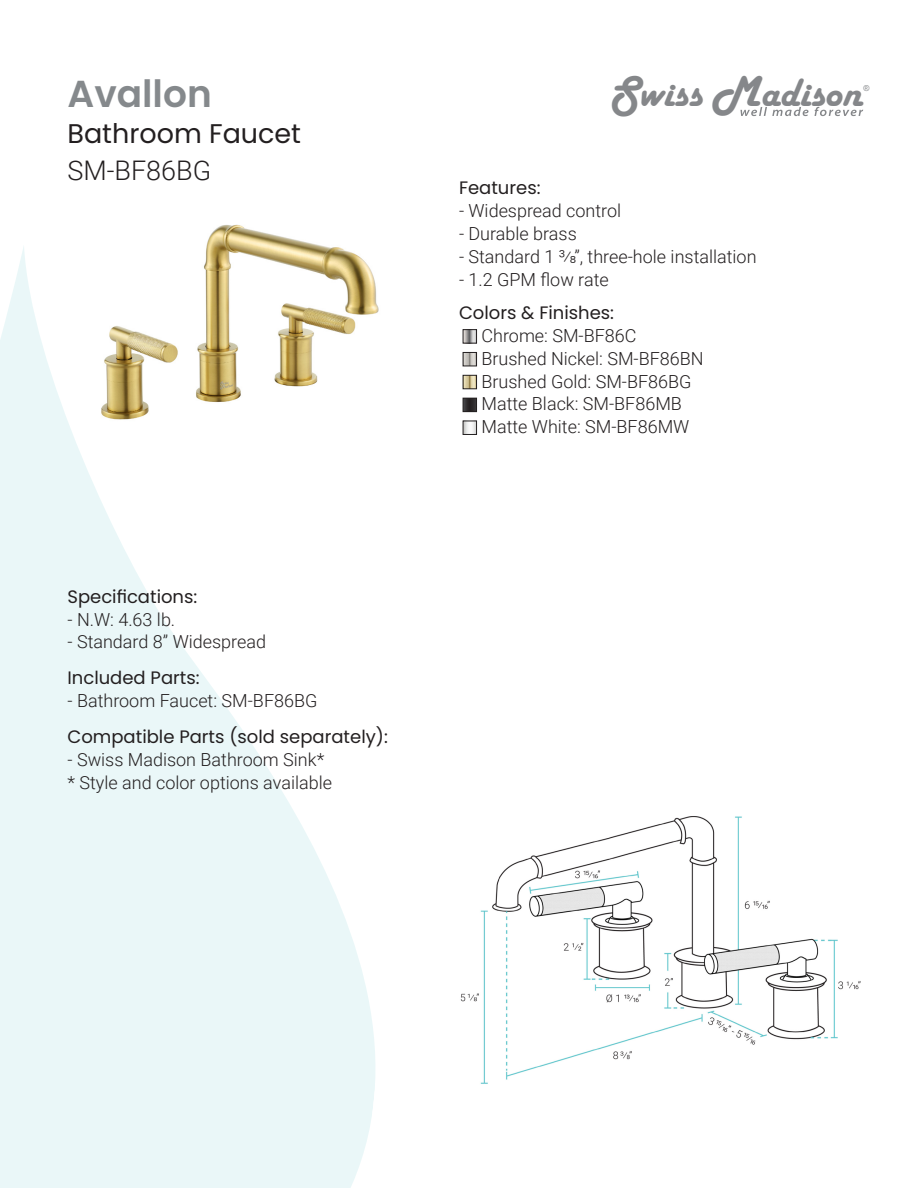
<style>
.page{position:relative;width:918px;height:1188px;background:#fff}
.page>*{position:absolute;margin:0;border:0;box-sizing:border-box;transform-origin:0 0}
.t1{font:41.1px "Harlow Solid";color:#85878a}
.t2{font:600 37.5px "Poppins";color:#85898c}
.t3{font:27px "Poppins";color:#231f20}
.t4{font:300 27px "Roboto";color:#231f20}
.t5{font:300 18px "Roboto";color:#231f20}
.t6{font:18px "Poppins";color:#231f20}
.t7{font:8.1px "Arial";color:#85878a}
.s1{font-size:45px}
</style>
<div class="page">
<img style="left:207px;top:224px;width:106px;height:20px">
<svg style="left:0;top:244px;width:379px;height:944px;fill:#eaf7f8"></svg>
<svg style="left:740px;top:107px;width:123px;height:9px"></svg>
<img style="left:460px;top:816px;width:401px;height:268px">
<img style="left:465px;top:331px;width:10px;height:10px">
<div style="left:463px;top:329px;width:14px;height:14px;border:1px solid #231f20"></div>
<img style="left:465px;top:354px;width:10px;height:10px">
<div style="left:463px;top:352px;width:14px;height:14px;border:1px solid #231f20"></div>
<img style="left:465px;top:377px;width:10px;height:10px">
<div style="left:463px;top:375px;width:14px;height:14px;border:1px solid #231f20"></div>
<img style="left:465px;top:400px;width:10px;height:10px">
<div style="left:463px;top:398px;width:14px;height:14px;border:1px solid #231f20"></div>
<img style="left:465px;top:423px;width:10px;height:10px">
<div style="left:463px;top:421px;width:14px;height:14px;border:1px solid #231f20"></div>
<p class="t2" style="left:68px;top:72px;width:146px">Avallon</p>
<p class="t3" style="left:68px;top:118px;width:235px">Bathroom Faucet</p>
<p class="t4" style="left:68px;top:152px;width:145px">SM-BF86BG</p>
<p class="t6" style="left:68px;top:586px;width:131px">Specifications:</p>
<p class="t5" style="left:68px;top:607px;width:109px">- N.W: 4.63 lb.</p>
<p class="t5" style="left:68px;top:629px;width:200px">- Standard 8” Widespread</p>
<p class="t6" style="left:68px;top:667px;width:134px">Included Parts:</p>
<p class="t5" style="left:68px;top:688px;width:251px">- Bathroom Faucet: SM-BF86BG</p>
<p class="t6" style="left:68px;top:727px;width:322px">Compatible Parts (sold separately):</p>
<p class="t5" style="left:68px;top:747px;width:258px">- Swiss Madison Bathroom Sink*</p>
<p class="t5" style="left:68px;top:770px;width:266px">* Style and color options available</p>
<p class="t1" style="left:609px;top:70px;width:254px"><span class="s1">S</span>wiss <span class="s1">M</span>adison</p>
<p class="t7" style="left:863px;top:83px;width:8px">®</p>
<p class="t6" style="left:459px;top:178px;width:83px">Features:</p>
<p class="t5" style="left:459px;top:198px;width:164px">- Widespread control</p>
<p class="t5" style="left:459px;top:221px;width:119px">- Durable brass</p>
<p class="t5" style="left:459px;top:244px;width:299px">- Standard 1 3/8”, three-hole installation</p>
<p class="t5" style="left:459px;top:267px;width:151px">- 1.2 GPM flow rate</p>
<p class="t6" style="left:459px;top:303px;width:157px">Colors &amp; Finishes:</p>
<p class="t5" style="left:482px;top:323px;width:157px">Chrome: SM-BF86C</p>
<p class="t5" style="left:482px;top:346px;width:224px">Brushed Nickel: SM-BF86BN</p>
<p class="t5" style="left:482px;top:369px;width:212px">Brushed Gold: SM-BF86BG</p>
<p class="t5" style="left:482px;top:391px;width:202px">Matte Black: SM-BF86MB</p>
<p class="t5" style="left:482px;top:414px;width:209px">Matte White: SM-BF86MW</p>
</div>
